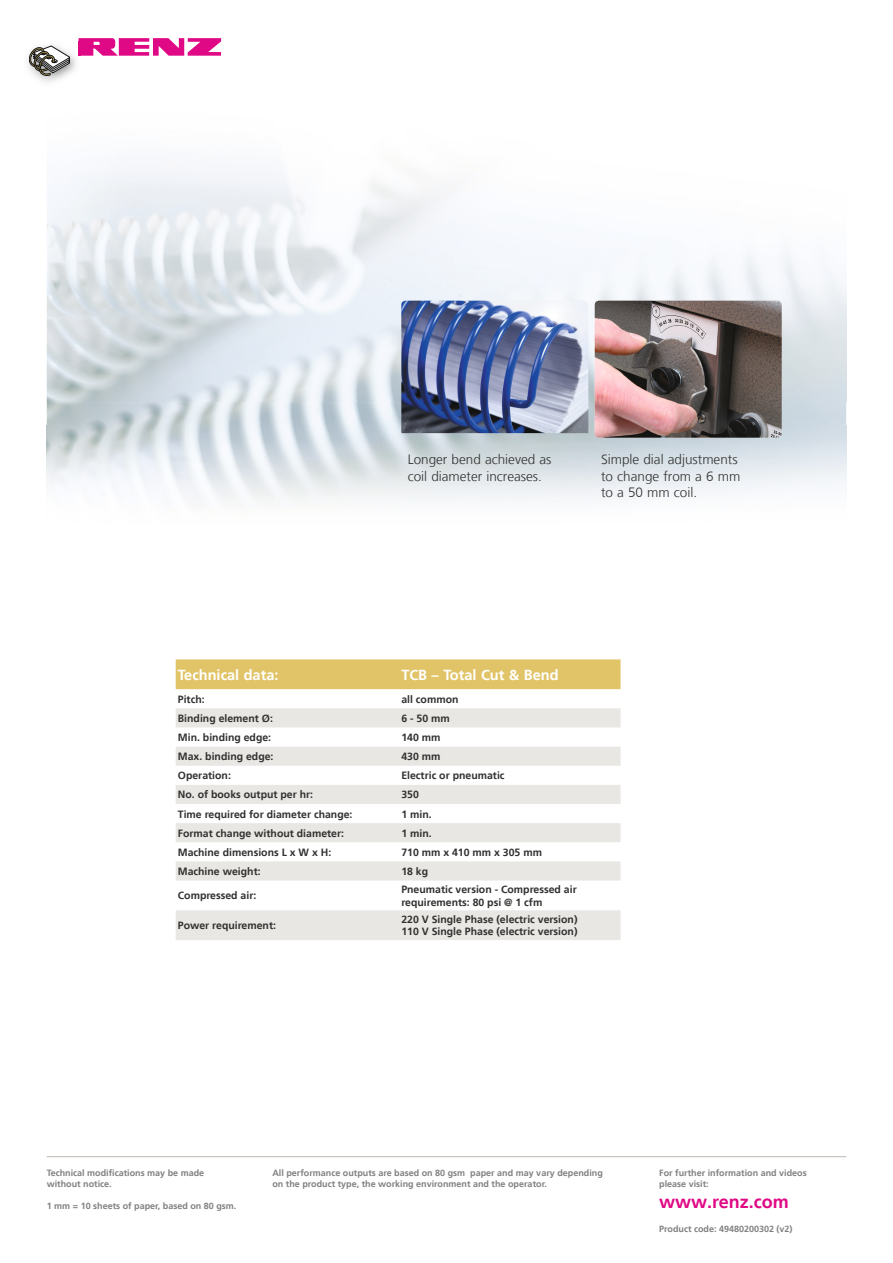
<style>
.page{position:relative;width:893px;height:1263px;background:#fff}
.page>*{position:absolute;margin:0;border:0;box-sizing:border-box;transform-origin:0 0}
.t1{font:700 18px "Frutiger LT";color:#e00985}
.t2{font:700 14.55px "Frutiger LT";color:#fff}
.t3{font:300 13.5px/16.5px "Frutiger LT";color:#313130}
.t4{font:700 10.5px/12.6px "Frutiger LT";color:#313130}
.t5{font:700 9px/10.8px "Frutiger LT";color:#818181}
</style>
<div class="page">
<img style="left:47px;top:165px;width:799px;height:237px">
<svg style="left:46px;top:402px;width:801px;height:82px;background:#cdd7dd"></svg>
<img style="left:47px;top:425px;width:799px;height:78px">
<hr style="left:47px;top:1156px;width:799px;height:1px;background:#bdb7b0">
<img style="left:28px;top:42px;width:51px;height:40px">
<svg style="left:79px;top:38px;width:142px;height:18px"></svg>
<svg style="left:29px;top:46px;width:41px;height:30px"></svg>
<div style="left:176px;top:659px;width:445px;height:30px;background:#e1c467"></div>
<svg style="left:176px;top:708px;width:445px;height:232px;fill:#e9e7e4"></svg>
<img style="left:595px;top:301px;width:187px;height:137px">
<img style="left:401px;top:301px;width:187px;height:132px">
<p class="t3" style="left:408px;top:451px;width:145px">Longer bend achieved as coil diameter increases.</p>
<p class="t3" style="left:601px;top:451px;width:141px">Simple dial adjustments to change from a 6 mm to a 50 mm coil.</p>
<h2 class="t2" style="left:178px;top:666px;width:102px">Technical data:</h2>
<h2 class="t2" style="left:401px;top:666px;width:159px">TCB – Total Cut &amp; Bend</h2>
<p class="t4" style="left:178px;top:693px;width:28px">Pitch:</p>
<p class="t4" style="left:401px;top:693px;width:59px">all common</p>
<p class="t4" style="left:178px;top:712px;width:97px">Binding element Ø:</p>
<p class="t4" style="left:401px;top:712px;width:50px">6 - 50 mm</p>
<p class="t4" style="left:178px;top:731px;width:95px">Min. binding edge:</p>
<p class="t4" style="left:401px;top:731px;width:41px">140 mm</p>
<p class="t4" style="left:178px;top:750px;width:97px">Max. binding edge:</p>
<p class="t4" style="left:401px;top:750px;width:41px">430 mm</p>
<p class="t4" style="left:178px;top:769px;width:55px">Operation:</p>
<p class="t4" style="left:401px;top:769px;width:105px">Electric or pneumatic</p>
<p class="t4" style="left:178px;top:788px;width:137px">No. of books output per hr:</p>
<p class="t4" style="left:401px;top:788px;width:19px">350</p>
<p class="t4" style="left:178px;top:808px;width:176px">Time required for diameter change:</p>
<p class="t4" style="left:401px;top:808px;width:32px">1 min.</p>
<p class="t4" style="left:178px;top:827px;width:168px">Format change without diameter:</p>
<p class="t4" style="left:401px;top:827px;width:32px">1 min.</p>
<p class="t4" style="left:178px;top:846px;width:155px">Machine dimensions L x W x H:</p>
<p class="t4" style="left:401px;top:846px;width:142px">710 mm x 410 mm x 305 mm</p>
<p class="t4" style="left:178px;top:865px;width:84px">Machine weight:</p>
<p class="t4" style="left:401px;top:865px;width:28px">18 kg</p>
<p class="t4" style="left:178px;top:889px;width:80px">Compressed air:</p>
<p class="t4" style="left:401px;top:883px;width:177px">Pneumatic version - Compressed air requirements: 80 psi @ 1 cfm</p>
<p class="t4" style="left:178px;top:919px;width:100px">Power requirement:</p>
<p class="t4" style="left:401px;top:913px;width:178px">220 V Single Phase (electric version)<br>110 V Single Phase (electric version)</p>
<p class="t5" style="left:47px;top:1168px;width:159px">Technical modifications may be made without notice.</p>
<p class="t5" style="left:47px;top:1200px;width:191px">1 mm = 10 sheets of paper, based on 80 gsm.</p>
<p class="t5" style="left:272px;top:1168px;width:332px">All performance outputs are based on 80 gsm paper and may vary depending on the product type, the working environment and the operator.</p>
<p class="t5" style="left:659px;top:1168px;width:149px">For further information and videos please visit:</p>
<h1 class="t1" style="left:659px;top:1191px;width:131px">www.renz.com</h1>
<p class="t5" style="left:659px;top:1224px;width:135px">Product code: 49480200302 (v2)</p>
</div>
